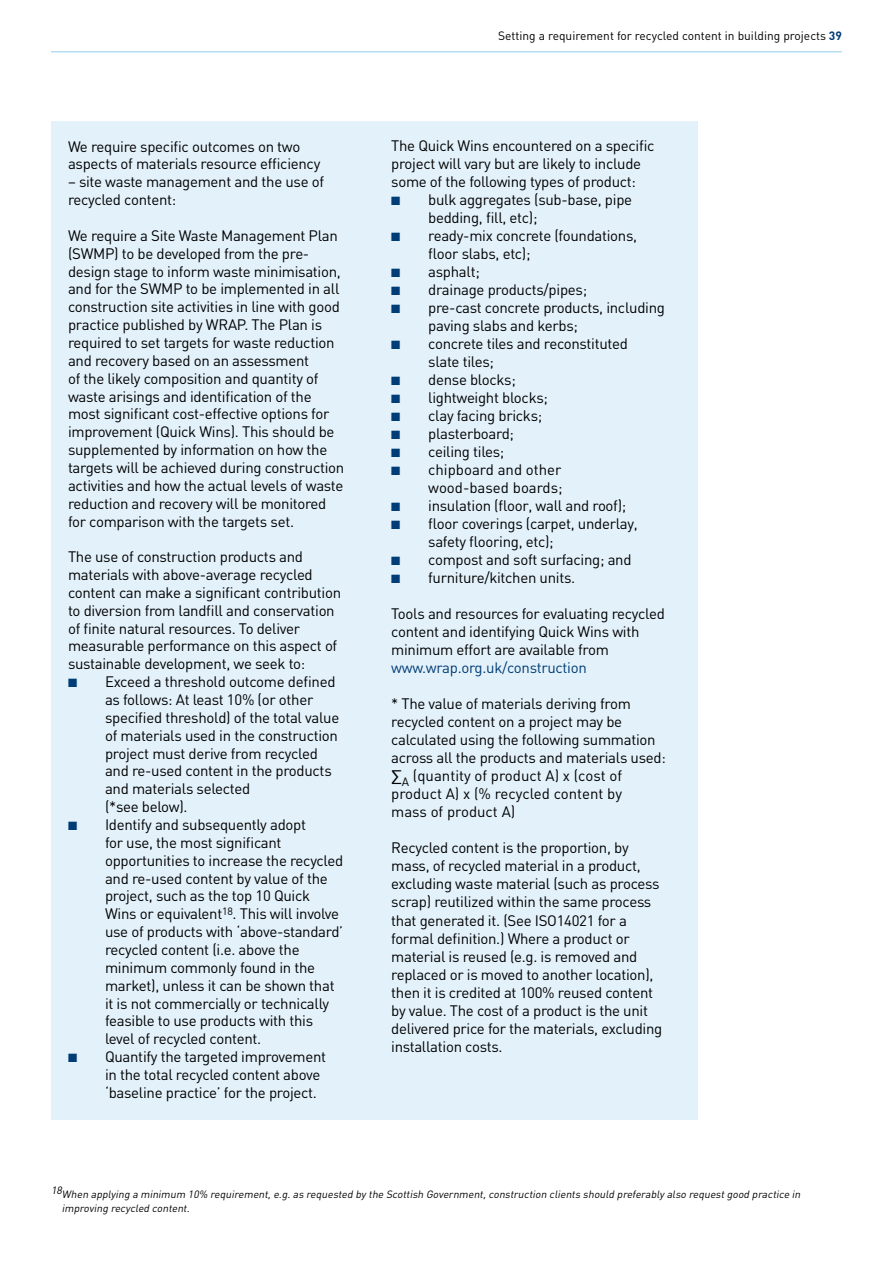
<style>
.page{position:relative;width:893px;height:1263px;background:#fff}
.page>*{position:absolute;margin:0;border:0;box-sizing:border-box;transform-origin:0 0}
.t1{font:15px/17.9px "DIN";letter-spacing:-.02em;color:#000}
.t2{font:15px/18px "DIN";color:#000;text-align:right}
.t3{font:15px "DIN";letter-spacing:-.02em;color:#003c75}
.t4{font:12px "DIN";color:#000}
.t5{font:italic 10.5px/13.5px "DIN";color:#000}
.s1{color:#003c75}
.s2{font-weight:700;color:#003c75}
.s3{font-family:"Arial"}
</style>
<div class="page">
<div style="left:51px;top:121px;width:646px;height:998px;background:#e3f1fa"></div>
<hr style="left:51px;top:51px;width:791px;height:2px;background:#b5ddf3">
<p class="t1" style="left:68px;top:137px;width:254px">We require specific outcomes on two aspects of materials resource efficiency</p>
<p class="t1" style="left:68px;top:173px;width:258px">– site waste management and the use of recycled content:</p>
<p class="t1" style="left:68px;top:226px;width:278px">We require a Site Waste Management Plan (SWMP) to be developed from the pre&shy;design stage to inform waste minimisation, and for the SWMP to be implemented in all construction site activities in line with good practice published by WRAP. The Plan is required to set targets for waste reduction and recovery based on an assessment<br>of the likely composition and quantity of waste arisings and identification of the most significant cost-effective options for improvement (Quick Wins). This should be supplemented by information on how the targets will be achieved during construction activities and how the actual levels of waste reduction and recovery will be monitored for comparison with the targets set.</p>
<p class="t1" style="left:68px;top:548px;width:275px">The use of construction products and materials with above-average recycled content can make a significant contribution to diversion from landfill and conservation of finite natural resources. To deliver measurable performance on this aspect of sustainable development, we seek to:</p>
<p class="t1" style="left:105px;top:672px;width:236px;text-indent:-37px"><span class="s1">■</span> Exceed a threshold outcome defined as follows: At least 10% (or other specified threshold) of the total value of materials used in the construction project must derive from recycled and re-used content in the products and materials selected<br>(*see below).</p>
<p class="t1" style="left:105px;top:815px;width:240px;text-indent:-37px"><span class="s1">■</span> Identify and subsequently adopt<br>for use, the most significant opportunities to increase the recycled and re-used content by value of the project, such as the top 10 Quick Wins or equivalent<sup>18</sup>. This will involve use of products with ‘above-standard’ recycled content (i.e. above the minimum commonly found in the market), unless it can be shown that it is not commercially or technically feasible to use products with this level of recycled content.</p>
<p class="t1" style="left:105px;top:1047px;width:223px;text-indent:-37px"><span class="s1">■</span> Quantify the targeted improvement in the total recycled content above ‘baseline practice’ for the project.</p>
<p class="t4" style="left:498px;top:28px;width:345px">Setting a requirement for recycled content in building projects <span class="s2">39</span></p>
<p class="t1" style="left:391px;top:137px;width:265px">The Quick Wins encountered on a specific project will vary but are likely to include some of the following types of product:</p>
<p class="t1" style="left:428px;top:191px;width:205px;text-indent:-37px"><span class="s1">■</span> bulk aggregates (sub-base, pipe bedding, fill, etc);</p>
<p class="t1" style="left:428px;top:227px;width:210px;text-indent:-37px"><span class="s1">■</span> ready-mix concrete (foundations, floor slabs, etc);</p>
<p class="t1" style="left:391px;top:263px;width:90px"><span class="s1">■</span> asphalt;</p>
<p class="t1" style="left:391px;top:281px;width:197px"><span class="s1">■</span> drainage products/pipes;</p>
<p class="t1" style="left:428px;top:299px;width:238px;text-indent:-37px"><span class="s1">■</span> pre-cast concrete products, including paving slabs and kerbs;</p>
<p class="t1" style="left:428px;top:335px;width:201px;text-indent:-37px"><span class="s1">■</span> concrete tiles and reconstituted slate tiles;</p>
<p class="t1" style="left:391px;top:371px;width:126px"><span class="s1">■</span> dense blocks;</p>
<p class="t1" style="left:391px;top:389px;width:158px"><span class="s1">■</span> lightweight blocks;</p>
<p class="t1" style="left:391px;top:407px;width:153px"><span class="s1">■</span> clay facing bricks;</p>
<p class="t1" style="left:391px;top:425px;width:124px"><span class="s1">■</span> plasterboard;</p>
<p class="t1" style="left:391px;top:443px;width:115px"><span class="s1">■</span> ceiling tiles;</p>
<p class="t2" style="left:391px;top:461px;width:173px"><span class="s1">■</span> chipboard and other wood-based boards;</p>
<p class="t1" style="left:391px;top:497px;width:237px"><span class="s1">■</span> insulation (floor, wall and roof);</p>
<p class="t1" style="left:428px;top:515px;width:211px;text-indent:-37px"><span class="s1">■</span> floor coverings (carpet, underlay, safety flooring, etc);</p>
<p class="t1" style="left:391px;top:551px;width:242px"><span class="s1">■</span> compost and soft surfacing; and</p>
<p class="t1" style="left:391px;top:569px;width:185px"><span class="s1">■</span> furniture/kitchen units.</p>
<p class="t1" style="left:391px;top:605px;width:275px">Tools and resources for evaluating recycled content and identifying Quick Wins with minimum effort are available from</p>
<p class="t3" style="left:391px;top:659px;width:197px">www.wrap.org.uk/construction</p>
<p class="t1" style="left:391px;top:695px;width:276px">* The value of materials deriving from recycled content on a project may be calculated using the following summation across all the products and materials used: <span class="s3">∑</span><sub>A</sub> (quantity of product A) x (cost of product A) x (% recycled content by<br>mass of product A)</p>
<p class="t1" style="left:391px;top:839px;width:273px">Recycled content is the proportion, by mass, of recycled material in a product, excluding waste material (such as process scrap) reutilized within the same process that generated it. (See ISO14021 for a formal definition.) Where a product or material is reused (e.g. is removed and replaced or is moved to another location), then it is credited at 100% reused content by value. The cost of a product is the unit delivered price for the materials, excluding installation costs.</p>
<p class="t5" style="left:62px;top:1188px;width:742px;text-indent:-11px">18When applying a minimum 10% requirement,e.g.as requested by the Scottish Government,construction clients should preferably also requestgood practice in improving recycled content.</p>
</div>
